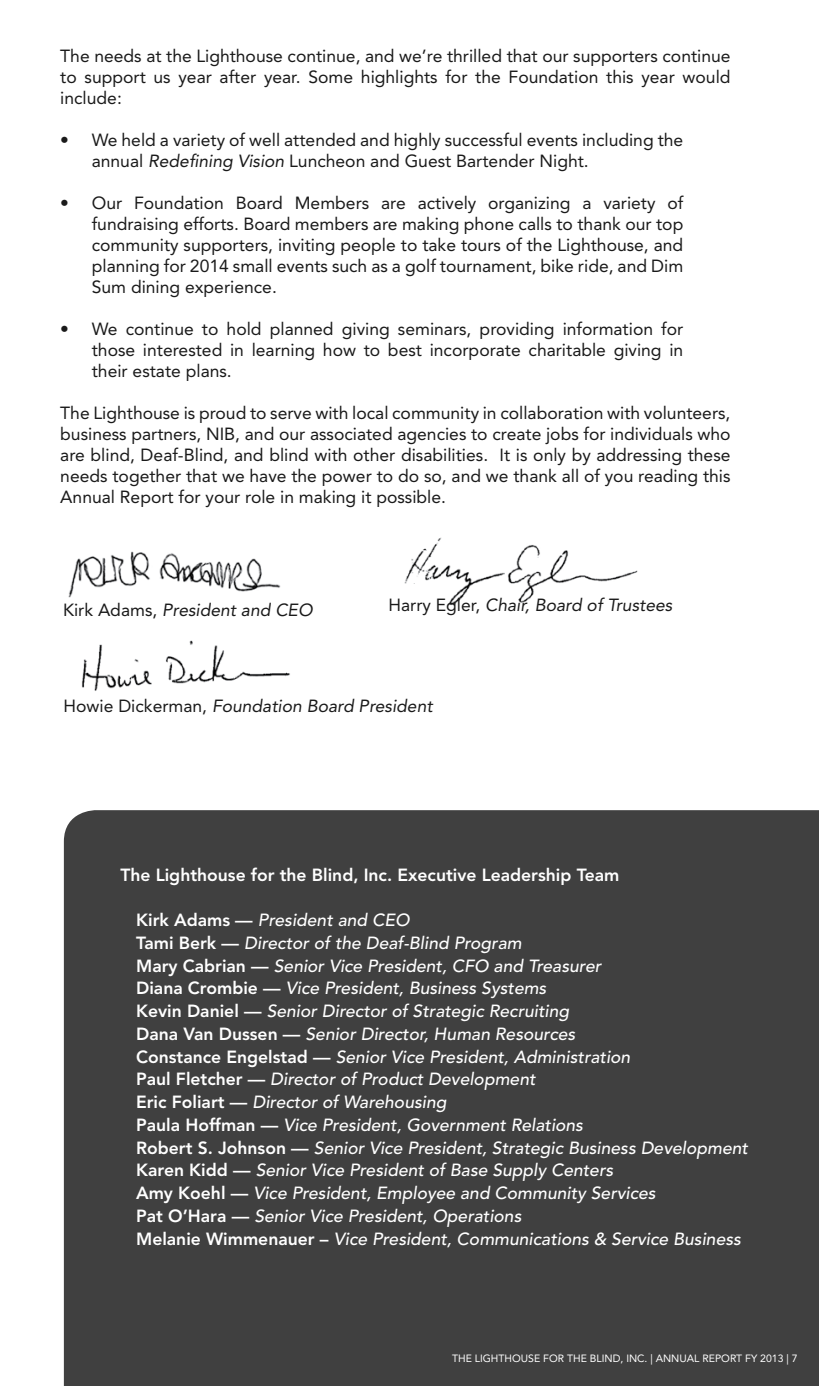
<style>
.page{position:relative;width:819px;height:1386px;background:#fff}
.page>*{position:absolute;margin:0;border:0;box-sizing:border-box;transform-origin:0 0}
.t1{font:17.5px/21px "Avenir LT Std";color:#1a1a1a;text-align:justify}
.t2{font:italic 500 17.5px/22.8px "Avenir LT Std";color:#fff}
.t3{font:italic 17.5px "Avenir LT Std";color:#1a1a1a}
.t4{font:800 17.5px "Avenir LT Std";color:#fff}
.t5{font:10.5px "Avenir LT Std";color:#fff}
.s1{font-style:italic}
.s2{font-style:normal}
.s3{font-weight:800;font-style:normal}
</style>
<div class="page">
<div style="left:64px;top:810px;width:755px;height:576px;background:#404040"></div>
<img style="left:404px;top:537px;width:234px;height:69px">
<img style="left:68px;top:551px;width:213px;height:47px">
<img style="left:82px;top:640px;width:208px;height:51px">
<p class="t1" style="left:60px;top:46px;width:672px">The needs at the Lighthouse continue, and we’re thrilled that our supporters continue to support us year after year. Some highlights for the Foundation this year would include:</p>
<p class="t1" style="left:92px;top:130px;width:593px;text-indent:-32px">• We held a variety of well attended and highly successful events including the annual <span class="s1">Redefining Vision</span> Luncheon and Guest Bartender Night.</p>
<p class="t1" style="left:92px;top:193px;width:593px;text-indent:-32px">• Our Foundation Board Members are actively organizing a variety of fundraising efforts. Board members are making phone calls to thank our top community supporters, inviting people to take tours of the Lighthouse, and planning for 2014 small events such as a golf tournament, bike ride, and Dim Sum dining experience.</p>
<p class="t1" style="left:92px;top:319px;width:593px;text-indent:-32px">• We continue to hold planned giving seminars, providing information for those interested in learning how to best incorporate charitable giving in their estate plans.</p>
<p class="t1" style="left:60px;top:403px;width:672px">The Lighthouse is proud to serve with local community in collaboration with volunteers, business partners, NIB, and our associated agencies to create jobs for individuals who are blind, Deaf-Blind, and blind with other disabilities. It is only by addressing these needs together that we have the power to do so, and we thank all of you reading this Annual Report for your role in making it possible.</p>
<p class="t3" style="left:63px;top:599px;width:251px"><span class="s2">Kirk Adams,</span> President and CEO</p>
<p class="t3" style="left:388px;top:595px;width:285px"><span class="s2">Harry Egler,</span> Chair, Board of Trustees</p>
<p class="t3" style="left:64px;top:696px;width:371px"><span class="s2">Howie Dickerman,</span> Foundation Board President</p>
<p class="t4" style="left:120px;top:864px;width:501px">The Lighthouse for the Blind, Inc. Executive Leadership Team</p>
<p class="t2" style="left:136px;top:909px;width:613px"><span class="s3">Kirk Adams —</span> President and CEO<br><span class="s3">Tami Berk —</span> Director of the Deaf-Blind Program<br><span class="s3">Mary Cabrian —</span> Senior Vice President, CFO and Treasurer<br><span class="s3">Diana Crombie —</span> Vice President, Business Systems<br><span class="s3">Kevin Daniel —</span> Senior Director of Strategic Recruiting<br><span class="s3">Dana Van Dussen —</span> Senior Director, Human Resources<br><span class="s3">Constance Engelstad —</span> Senior Vice President, Administration<br><span class="s3">Paul Fletcher —</span> Director of Product Development<br><span class="s3">Eric Foliart —</span> Director of Warehousing<br><span class="s3">Paula Hoffman —</span> Vice President, Government Relations<br><span class="s3">Robert S. Johnson —</span> Senior Vice President, Strategic Business Development <span class="s3">Karen Kidd —</span> Senior Vice President of Base Supply Centers<br><span class="s3">Amy Koehl —</span> Vice President, Employee and Community Services<br><span class="s3">Pat O’Hara —</span> Senior Vice President, Operations<br><span class="s3">Melanie Wimmenauer –</span> Vice President, Communications &amp; Service Business</p>
<p class="t5" style="left:452px;top:1353px;width:347px">THE LIGHTHOUSE FOR THE BLIND, INC. | ANNUAL REPORT FY 2013 | 7</p>
</div>
